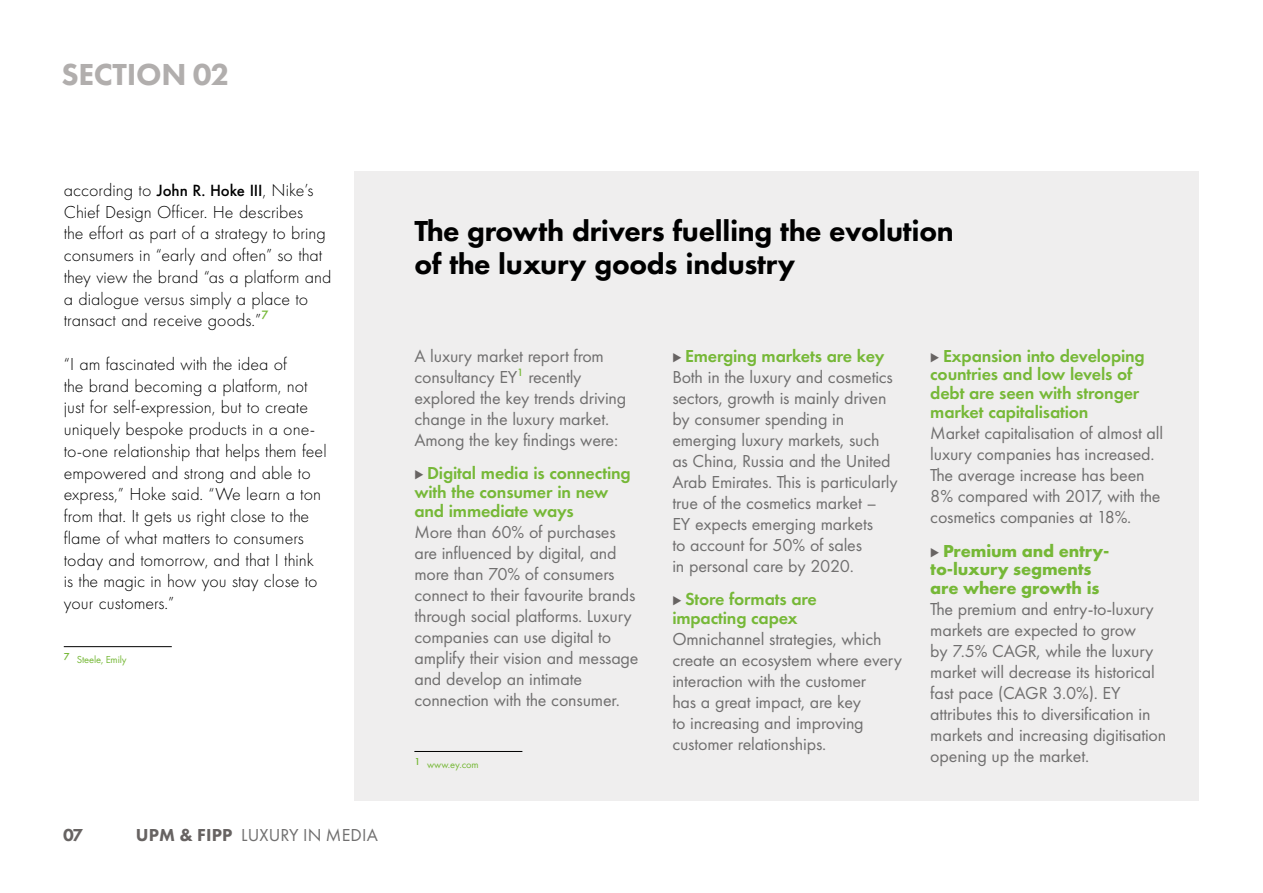
<style>
.page{position:relative;width:1263px;height:893px;background:#fff}
.page>*{position:absolute;margin:0;border:0;box-sizing:border-box;transform-origin:0 0}
.t1{font:800 31.5px "Futura PT";letter-spacing:-.01em;color:#b1aead}
.t2{font:800 30px/33px "Futura PT";letter-spacing:-.01em;color:#000}
.t3{font:18px/21px "Futura PT";letter-spacing:-.01em;color:#706f6f}
.t4{font:300 18px/21.8px "Futura PT";color:#000}
.t5{font:600 18px/18.8px "Futura PT";letter-spacing:-.01em;color:#76b837}
.t6{font:700 18px/18.8px "Futura PT";letter-spacing:-.01em;color:#76b837}
.t7{font:18px "Futura PT";letter-spacing:.01em;color:#706f6f}
.t8{font:800 18px "Futura PT";color:#676362}
.t9{font:10.5px "Futura PT";letter-spacing:-.01em;color:#76b837}
.s1{font-weight:500;font-size:16.8px}
.s2{font-weight:800;color:#676362}
.s3{font-family:"Proxima Nova";font-size:15px;color:#676362}
.s4{font-family:"Proxima Nova";font-weight:600;font-size:15px;color:#676362}
.s5{font-weight:600;color:#76b837}
</style>
<div class="page">
<div style="left:354px;top:172px;width:844px;height:629px;background:#efeeee"></div>
<hr style="left:64px;top:646px;width:108px;height:1px;background:#000">
<hr style="left:414px;top:751px;width:108px;height:1px;background:#000">
<h1 class="t1" style="left:61px;top:55px;width:170px">SECTION 02</h1>
<p class="t4" style="left:64px;top:179px;width:269px">according to <span class="s1">John R. Hoke III</span>, Nike’s Chief Design Officer. He describes<br>the effort as part of a strategy to bring consumers in “early and often” so that they view the brand “as a platform and a dialogue versus simply a place to transact and receive goods.”<sup>7</sup></p>
<p class="t4" style="left:64px;top:353px;width:264px">“I am fascinated with the idea of<br>the brand becoming a platform, not just for self-expression, but to create uniquely bespoke products in a one&shy;to-one relationship that helps them feel empowered and strong and able to express,” Hoke said. “We learn a ton from that. It gets us right close to the flame of what matters to consumers today and tomorrow, and that I think is the magic in how you stay close to your customers.”</p>
<p class="t9" style="left:64px;top:653px;width:64px"><sup>7</sup> Steele, Emily</p>
<p class="t8" style="left:63px;top:824px;width:22px">07</p>
<p class="t7" style="left:136px;top:825px;width:244px"><span class="s2">UPM &amp; FIPP</span> LUXURY IN MEDIA</p>
<h2 class="t2" style="left:414px;top:214px;width:541px">The growth drivers fuelling the evolution of the luxury goods industry</h2>
<p class="t3" style="left:414px;top:345px;width:213px">A luxury market report from consultancy EY<sup>1</sup> recently explored the key trends driving change in the luxury market.<br>Among the key findings were:</p>
<p class="t5" style="left:414px;top:464px;width:218px"><span class="s3">⊲</span> Digital media is connecting with the consumer in new and immediate ways</p>
<p class="t3" style="left:414px;top:521px;width:226px">More than 60% of purchases are influenced by digital, and more than 70% of consumers connect to their favourite brands through social platforms. Luxury companies can use digital to amplify their vision and message and develop an intimate connection with the consumer.</p>
<p class="t9" style="left:414px;top:758px;width:66px"><sup>1</sup> www.ey.com</p>
<p class="t3" style="left:672px;top:345px;width:227px"><span class="s4">⊲</span> <span class="s5">Emerging markets are key<br></span>Both in the luxury and cosmetics sectors, growth is mainly driven by consumer spending in emerging luxury markets, such as China, Russia and the United<br>Arab Emirates. This is particularly true of the cosmetics market –<br>EY expects emerging markets<br>to account for 50% of sales<br>in personal care by 2020.</p>
<p class="t5" style="left:672px;top:590px;width:146px"><span class="s3">⊲</span> Store formats are impacting capex</p>
<p class="t3" style="left:672px;top:628px;width:231px">Omnichannel strategies, which create an ecosystem where every interaction with the customer<br>has a great impact, are key<br>to increasing and improving customer relationships.</p>
<p class="t5" style="left:930px;top:346px;width:216px"><span class="s3">⊲</span> Expansion into developing countries and low levels of debt are seen with stronger market capitalisation</p>
<p class="t3" style="left:930px;top:422px;width:234px">Market capitalisation of almost all luxury companies has increased.<br>The average increase has been<br>8% compared with 2017, with the cosmetics companies at 18%.</p>
<p class="t6" style="left:930px;top:541px;width:181px"><span class="s4">⊲</span> Premium and entry&shy;to-luxury segments are where growth is</p>
<p class="t3" style="left:930px;top:599px;width:238px">The premium and entry-to-luxury markets are expected to grow<br>by 7.5% CAGR, while the luxury market will decrease its historical fast pace (CAGR 3.0%). EY attributes this to diversification in markets and increasing digitisation opening up the market.</p>
</div>
